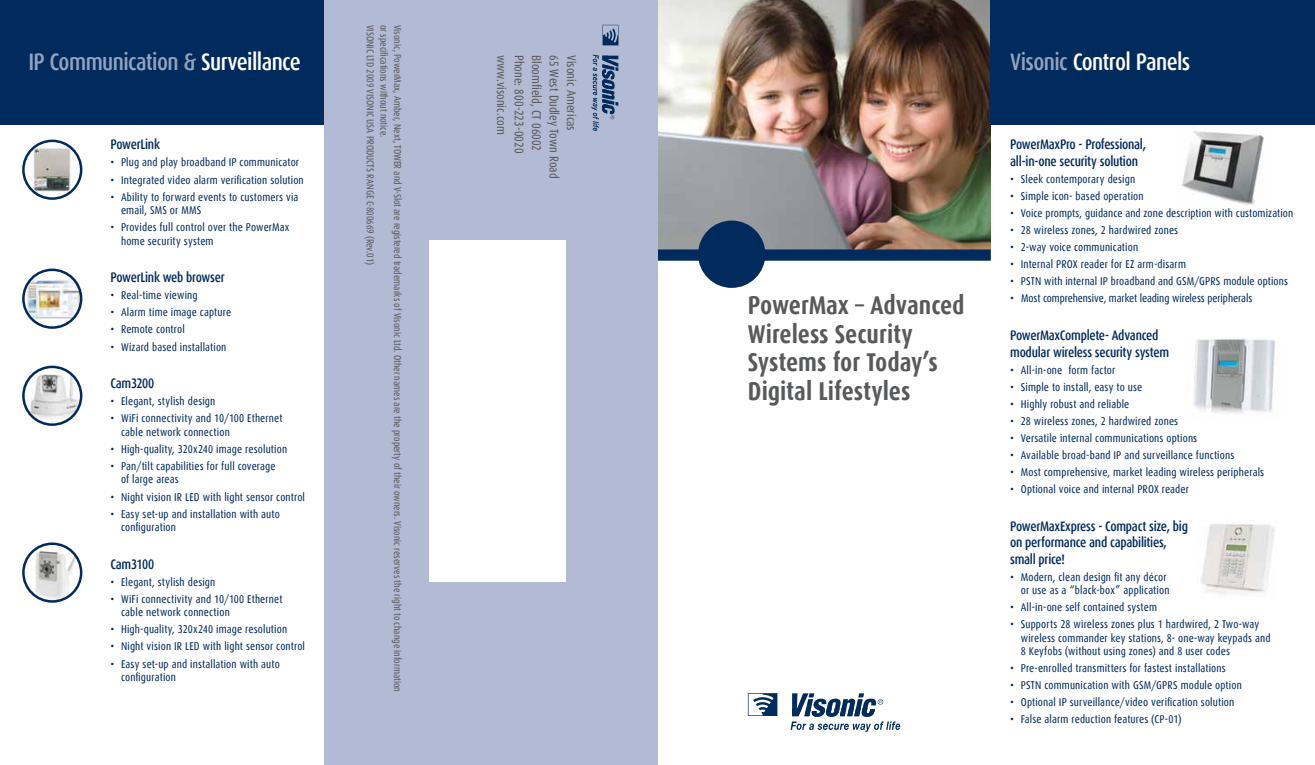
<style>
.page{position:relative;width:1315px;height:765px;background:#fff}
.page>*{position:absolute;margin:0;border:0;box-sizing:border-box;transform-origin:0 0}
.t1{font:700 25.75px/28.8px "Dax Condensed";color:#58595b}
.t2{font:500 23.75px "Dax Condensed";letter-spacing:-.025em;color:#95a2c1}
.t3{font:500 23.75px "Dax Condensed";letter-spacing:-.025em;color:#fff}
.t4{font:500 13.75px/16.5px "Dax Condensed";letter-spacing:-.02em;color:#002b5c}
.t5{font:12.5px "Dax Condensed";color:#58595b}
.t6{font:11.25px/13.5px "Dax Condensed";letter-spacing:.015em;color:#002b5c}
.t7{font:11.25px "Dax Condensed";letter-spacing:-.005em;color:#002b5c}
.t8{font:10px "Dax Condensed";letter-spacing:-.005em;color:#58595b}
.s1{color:#fff}
.s2{color:#95a2c1}
</style>
<div class="page">
<img style="left:23px;top:367px;width:58px;height:58px;border-radius:29px">
<div style="left:22px;top:366px;width:60px;height:60px;border:2px solid #002b5c;border-radius:50%"></div>
<img style="left:28px;top:144px;width:47px;height:51px">
<div style="left:22px;top:140px;width:60px;height:60px;border:2px solid #002b5c;border-radius:50%"></div>
<img style="left:26px;top:279px;width:55px;height:40px">
<div style="left:22px;top:269px;width:60px;height:60px;border:2px solid #002b5c;border-radius:50%"></div>
<img style="left:34px;top:545px;width:47px;height:56px">
<div style="left:22px;top:542px;width:60px;height:61px;border:2px solid #002b5c;border-radius:50%"></div>
<img style="left:1182px;top:131px;width:82px;height:74px">
<img style="left:1201px;top:520px;width:74px;height:74px">
<img style="left:1193px;top:337px;width:83px;height:77px">
<img style="left:657px;top:0;width:333px;height:249px">
<div style="left:657px;top:249px;width:333px;height:12px;background:#002b5c"></div>
<div style="left:698px;top:221px;width:67px;height:67px;background:#002b5c;border-radius:50%"></div>
<div style="left:990px;top:0;width:325px;height:124px;background:#002b5c"></div>
<div style="left:0;top:0;width:325px;height:124px;background:#002b5c"></div>
<div style="left:324px;top:0;width:333px;height:765px;background:#b2bbd3"></div>
<div style="left:430px;top:240px;width:136px;height:341px;background:#fff"></div>
<svg style="left:748px;top:693px;width:152px;height:39px"></svg>
<svg style="left:591px;top:25px;width:27px;height:106px"></svg>
<p class="t8" style="left:376px;top:25px;width:241px;rotate:90deg">VISONIC LTD 2009 VISONIC USA PRODUCTS RANGE C-800669 (Rev.01)</p>
<p class="t8" style="left:389px;top:25px;width:114px;rotate:90deg">or specifications without notice.</p>
<p class="t8" style="left:403px;top:25px;width:668px;rotate:90deg">Visonic, PowerMax, Amber, Next, TOWER and V-Slot are registered trademarks of Visonic Ltd. Other names are the property of their owners. Visonic reserves the right to change information</p>
<h2 class="t2" style="left:28px;top:49px;width:274px">IP Communication &amp; <span class="s1">Surveillance</span></h2>
<h2 class="t3" style="left:1010px;top:49px;width:182px"><span class="s2">Visonic</span> Control Panels</h2>
<p class="t5" style="left:508px;top:55px;width:81px;rotate:90deg">www.visonic.com</p>
<p class="t5" style="left:526px;top:55px;width:100px;rotate:90deg">Phone: 800-223-0020</p>
<p class="t5" style="left:543px;top:55px;width:98px;rotate:90deg">Bloomfield, CT 06002</p>
<p class="t5" style="left:561px;top:55px;width:125px;rotate:90deg">65 West Dudley Town Road</p>
<p class="t5" style="left:578px;top:55px;width:77px;rotate:90deg">Visonic Americas</p>
<p class="t4" style="left:1010px;top:137px;width:137px">PowerMaxPro - Professional, all-in-one security solution</p>
<p class="t6" style="left:1010px;top:172px;width:127px">• Sleek contemporary design</p>
<p class="t6" style="left:1010px;top:190px;width:135px">• Simple icon- based operation</p>
<p class="t6" style="left:1010px;top:207px;width:285px">• Voice prompts, guidance and zone description with customization</p>
<p class="t6" style="left:1010px;top:224px;width:170px">• 28 wireless zones, 2 hardwired zones</p>
<p class="t6" style="left:1010px;top:241px;width:130px">• 2-way voice communication</p>
<p class="t6" style="left:1010px;top:258px;width:177px">• Internal PROX reader for EZ arm-disarm</p>
<p class="t6" style="left:1010px;top:275px;width:279px">• PSTN with internal IP broadband and GSM/GPRS module options</p>
<p class="t7" style="left:1010px;top:292px;width:244px">• Most comprehensive, market leading wireless peripherals</p>
<p class="t4" style="left:1010px;top:327px;width:160px">PowerMaxComplete- Advanced modular wireless security system</p>
<p class="t6" style="left:1010px;top:363px;width:107px">• All-in-one form factor</p>
<p class="t6" style="left:1010px;top:380px;width:134px">• Simple to install, easy to use</p>
<p class="t6" style="left:1010px;top:397px;width:121px">• Highly robust and reliable</p>
<p class="t6" style="left:1010px;top:414px;width:170px">• 28 wireless zones, 2 hardwired zones</p>
<p class="t6" style="left:1010px;top:431px;width:189px">• Versatile internal communications options</p>
<p class="t6" style="left:1010px;top:448px;width:226px">• Available broad-band IP and surveillance functions</p>
<p class="t6" style="left:1010px;top:465px;width:255px">• Most comprehensive, market leading wireless peripherals</p>
<p class="t6" style="left:1010px;top:482px;width:180px">• Optional voice and internal PROX reader</p>
<p class="t4" style="left:1010px;top:518px;width:179px">PowerMaxExpress - Compact size, big on performance and capabilities, small price!</p>
<p class="t6" style="left:1010px;top:570px;width:161px;text-align:right">• Modern, clean design fit any décor or use as a “black-box” application</p>
<p class="t6" style="left:1010px;top:601px;width:148px">• All-in-one self contained system</p>
<p class="t6" style="left:1020px;top:618px;width:251px;text-indent:-11px">• Supports 28 wireless zones plus 1 hardwired, 2 Two-way wireless commander key stations, 8- one-way keypads and<br>8 Keyfobs (without using zones) and 8 user codes</p>
<p class="t6" style="left:1010px;top:662px;width:217px">• Pre-enrolled transmitters for fastest installations</p>
<p class="t6" style="left:1010px;top:679px;width:233px">• PSTN communication with GSM/GPRS module option</p>
<p class="t6" style="left:1010px;top:696px;width:226px">• Optional IP surveillance/video verification solution</p>
<p class="t6" style="left:1010px;top:713px;width:173px">• False alarm reduction features (CP-01)</p>
<p class="t4" style="left:110px;top:137px;width:51px">PowerLink</p>
<p class="t6" style="left:110px;top:156px;width:190px">• Plug and play broadband IP communicator</p>
<p class="t6" style="left:110px;top:173px;width:195px">• Integrated video alarm verification solution</p>
<p class="t6" style="left:121px;top:190px;width:179px;text-indent:-11px">• Ability to forward events to customers via email, SMS or MMS</p>
<p class="t6" style="left:121px;top:221px;width:170px;text-indent:-11px">• Provides full control over the PowerMax home security system</p>
<p class="t4" style="left:110px;top:270px;width:116px">PowerLink web browser</p>
<p class="t6" style="left:110px;top:289px;width:89px">• Real-time viewing</p>
<p class="t6" style="left:110px;top:306px;width:122px">• Alarm time image capture</p>
<p class="t6" style="left:110px;top:323px;width:76px">• Remote control</p>
<p class="t6" style="left:110px;top:340px;width:118px">• Wizard based installation</p>
<p class="t4" style="left:110px;top:375px;width:45px">Cam3200</p>
<p class="t6" style="left:110px;top:395px;width:106px">• Elegant, stylish design</p>
<p class="t6" style="left:121px;top:412px;width:163px;text-indent:-11px">• WiFi connectivity and 10/100 Ethernet cable network connection</p>
<p class="t6" style="left:110px;top:442px;width:178px">• High-quality, 320x240 image resolution</p>
<p class="t6" style="left:121px;top:459px;width:156px;text-indent:-11px">• Pan/tilt capabilities for full coverage of large areas</p>
<p class="t6" style="left:110px;top:490px;width:196px">• Night vision IR LED with light sensor control</p>
<p class="t6" style="left:121px;top:507px;width:160px;text-indent:-11px">• Easy set-up and installation with auto configuration</p>
<p class="t4" style="left:110px;top:556px;width:45px">Cam3100</p>
<p class="t6" style="left:110px;top:575px;width:106px">• Elegant, stylish design</p>
<p class="t6" style="left:121px;top:592px;width:163px;text-indent:-11px">• WiFi connectivity and 10/100 Ethernet cable network connection</p>
<p class="t6" style="left:110px;top:623px;width:178px">• High-quality, 320x240 image resolution</p>
<p class="t6" style="left:110px;top:640px;width:196px">• Night vision IR LED with light sensor control</p>
<p class="t6" style="left:121px;top:657px;width:160px;text-indent:-11px">• Easy set-up and installation with auto configuration</p>
<h1 class="t1" style="left:748px;top:291px;width:218px">PowerMax – Advanced<br>Wireless Security<br>Systems for Today’s<br>Digital Lifestyles</h1>
</div>
